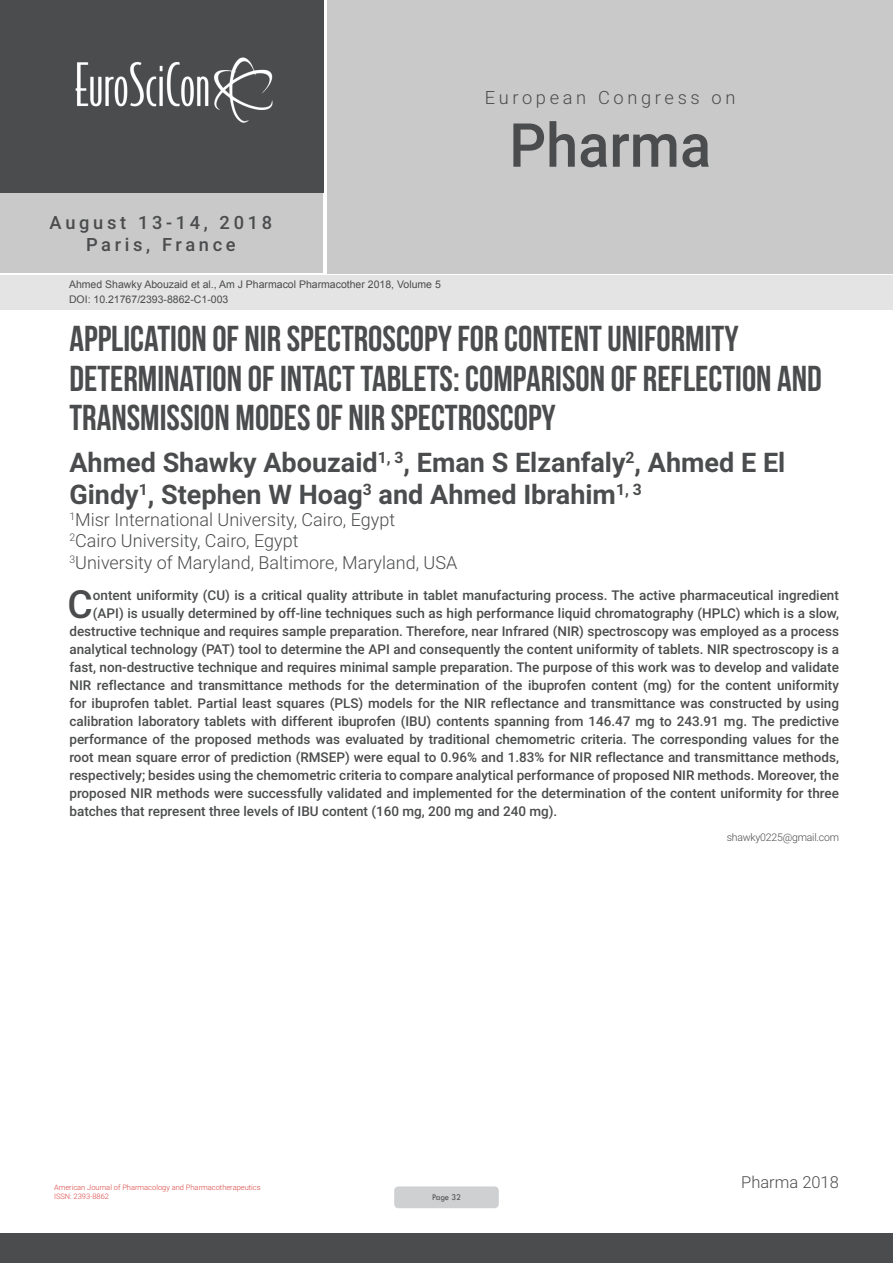
<style>
.page{position:relative;width:893px;height:1263px;background:#fff}
.page>*{position:absolute;margin:0;border:0;box-sizing:border-box;transform-origin:0 0}
.t1{font:500 60.75px "Roboto";color:#4b4c4d;scale:.95 1}
.Abstract{font:500 38.85px "Roboto";color:#4b4c4d}
.t2{font:36px/39.6px "Bebas Neue";color:#4b4c4d}
.t3{font:700 27px/32.4px "Roboto";color:#4b4c4d}
.t4{font:500 18.3px/21.9px "Roboto";letter-spacing:.2em;color:#4b4c4d;text-align:center}
.t5{font:300 18.3px "Roboto";letter-spacing:.2em;color:#4b4c4d}
.t6{font:300 18px "Roboto";color:#4b4c4d}
.t7{font:300 16.5px "Roboto";color:#4b4c4d}
.Abstract-2{font:500 13.5px "Roboto";color:#4b4c4d}
.t8{font:10.5px "Arial";color:#4b4c4d}
.Biography{font:300 10.5px "Roboto";letter-spacing:-.02em;color:#4b4c4d}
.t9{font:9px "Tw Cen";letter-spacing:-.02em;color:#4b4c4d;scale:.95 1}
.t10{font:300 7.5px/9px "Roboto";color:#da4340}
</style>
<div class="page">
<div style="left:0;top:0;width:323px;height:193px;background:#4b4c4d"></div>
<div style="left:0;top:193px;width:322px;height:80px;background:#c9c9c9"></div>
<div style="left:327px;top:0;width:566px;height:273px;background:#c9c9c9"></div>
<img style="left:75px;top:57px;width:198px;height:66px">
<div style="left:0;top:1233px;width:893px;height:30px;background:#4b4c4d"></div>
<div style="left:1px;top:275px;width:892px;height:35px;background:#e4e4e4"></div>
<div style="left:394px;top:1186px;width:105px;height:22px;background:#cfd0d2;border-radius:4px"></div>
<h3 class="t4" style="left:50px;top:211px;width:224px">August 13-14, 2018<br>Paris, France</h3>
<p class="t8" style="left:69px;top:278px;width:373px">Ahmed Shawky Abouzaid et al., Am J Pharmacol Pharmacother 2018, Volume 5</p>
<p class="t8" style="left:69px;top:292px;width:161px">DOI: 10.21767/2393-8862-C1-003</p>
<h3 class="t5" style="left:485px;top:85px;width:252px">European Congress on</h3>
<h1 class="t1" style="left:509px;top:103px;width:214px">Pharma</h1>
<p class="t2" style="left:69px;top:318px;width:754px">APPLICATION OF NIR SPECTROSCOPY FOR CONTENT UNIFORMITY<br>DETERMINATION OF INTACT TABLETS: COMPARISON OF REFLECTION AND<br>TRANSMISSION MODES OF NIR SPECTROSCOPY</p>
<p class="t3" style="left:69px;top:445px;width:717px">Ahmed Shawky Abouzaid<sup>1,</sup> <sup>3</sup>, Eman S Elzanfaly<sup>2</sup>, Ahmed E El<br>Gindy<sup>1</sup>, Stephen W Hoag<sup>3</sup> and Ahmed Ibrahim<sup>1,</sup> <sup>3</sup></p>
<p class="t6" style="left:69px;top:507px;width:327px"><sup>1</sup>Misr International University, Cairo, Egypt</p>
<p class="t6" style="left:69px;top:528px;width:231px"><sup>2</sup>Cairo University, Cairo, Egypt</p>
<p class="t6" style="left:69px;top:550px;width:389px"><sup>3</sup>University of Maryland, Baltimore, Maryland, USA</p>
<p class="Abstract" style="left:68px;top:577px;width:27px">C</p>
<p class="Abstract-2" style="left:93px;top:586px;width:748px">ontent uniformity (CU) is a critical quality attribute in tablet manufacturing process. The active pharmaceutical ingredient</p>
<p class="Abstract-2" style="left:93px;top:604px;width:748px">(API) is usually determined by off-line techniques such as high performance liquid chromatography (HPLC) which is a slow,</p>
<p class="Abstract-2" style="left:69px;top:622px;width:771px">destructive technique and requires sample preparation. Therefore, near Infrared (NIR) spectroscopy was employed as a process</p>
<p class="Abstract-2" style="left:69px;top:640px;width:771px">analytical technology (PAT) tool to determine the API and consequently the content uniformity of tablets. NIR spectroscopy is a</p>
<p class="Abstract-2" style="left:69px;top:658px;width:771px">fast, non-destructive technique and requires minimal sample preparation. The purpose of this work was to develop and validate</p>
<p class="Abstract-2" style="left:69px;top:676px;width:771px">NIR reflectance and transmittance methods for the determination of the ibuprofen content (mg) for the content uniformity</p>
<p class="Abstract-2" style="left:69px;top:694px;width:771px">for ibuprofen tablet. Partial least squares (PLS) models for the NIR reflectance and transmittance was constructed by using</p>
<p class="Abstract-2" style="left:69px;top:712px;width:771px">calibration laboratory tablets with different ibuprofen (IBU) contents spanning from 146.47 mg to 243.91 mg. The predictive</p>
<p class="Abstract-2" style="left:69px;top:730px;width:771px">performance of the proposed methods was evaluated by traditional chemometric criteria. The corresponding values for the</p>
<p class="Abstract-2" style="left:69px;top:748px;width:771px">root mean square error of prediction (RMSEP) were equal to 0.96% and 1.83% for NIR reflectance and transmittance methods,</p>
<p class="Abstract-2" style="left:69px;top:766px;width:771px">respectively; besides using the chemometric criteria to compare analytical performance of proposed NIR methods. Moreover, the</p>
<p class="Abstract-2" style="left:69px;top:784px;width:771px">proposed NIR methods were successfully validated and implemented for the determination of the content uniformity for three</p>
<p class="Abstract-2" style="left:69px;top:802px;width:489px">batches that represent three levels of IBU content (160 mg, 200 mg and 240 mg).</p>
<p class="Biography" style="left:727px;top:829px;width:114px">shawky0225@gmail.com</p>
<p class="t10" style="left:54px;top:1183px;width:208px">American Journal of Pharmacology and Pharmacotherapeutics<br>ISSN: 2393-8862</p>
<p class="t9" style="left:432px;top:1192px;width:32px">Page 32</p>
<p class="t7" style="left:741px;top:1170px;width:99px">Pharma 2018</p>
</div>
